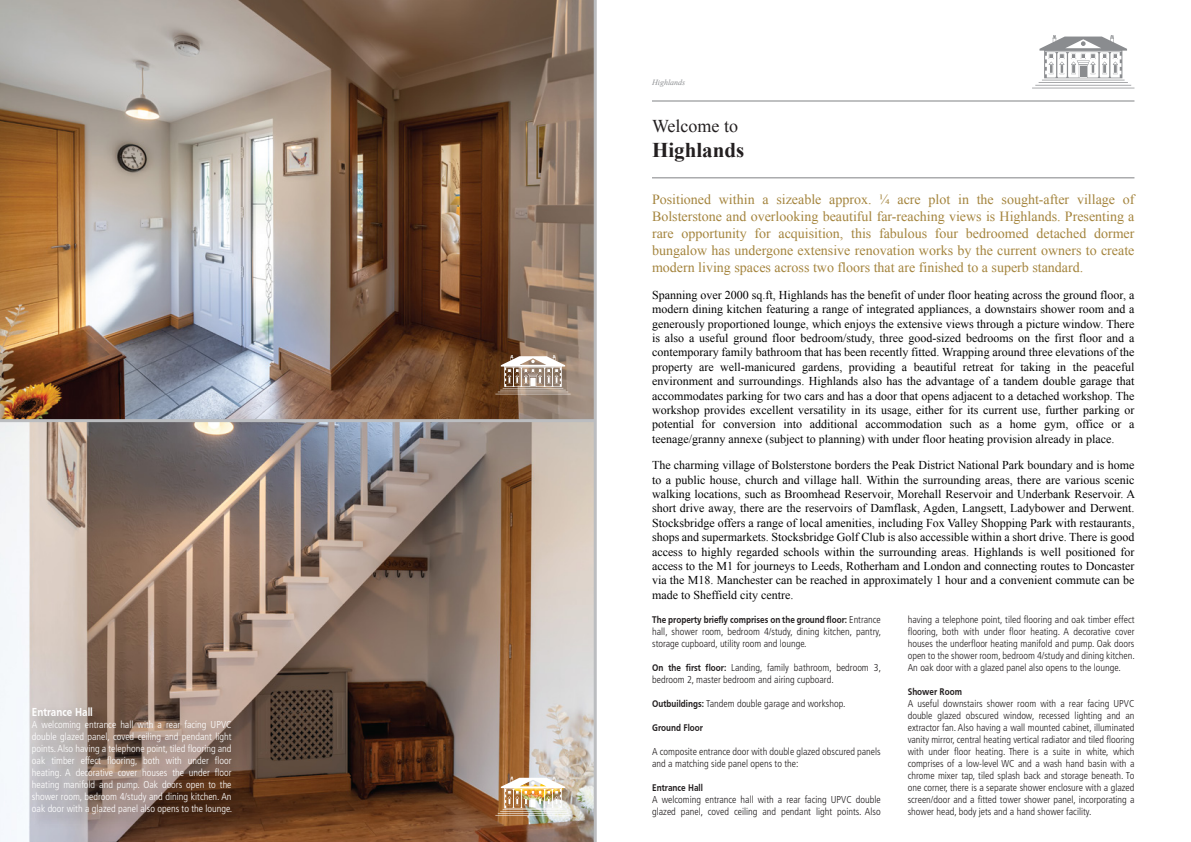
<style>
.page{position:relative;width:1191px;height:842px;background:#fff}
.page>*{position:absolute;margin:0;border:0;box-sizing:border-box;transform-origin:0 0}
.t1{font:700 21px "Times New Roman";color:#231f20}
.t2{font:18px "Times New Roman";color:#231f20}
.t3{font:14px/16.8px "Times New Roman";color:#a4843d;text-align:justify}
.t4{font:12px/14.4px "Times New Roman";color:#020202;text-align:justify}
.t5{font:700 12px "Frutiger Cnd";color:#fff}
.t6{font:300 condensed 10px/12px "Frutiger LT Std";color:#231f20}
.t7{font:300 condensed 10px/12px "Frutiger LT Std";color:#fff;text-align:justify}
.t8{font:700 10px "Frutiger Cnd";color:#231f20}
.t9{font:italic 8px "Times New Roman";color:#8a8c8f}
.s1{font-family:"Frutiger LT Std";font-weight:300;font-stretch:condensed}
.s2{font-family:"Frutiger Cnd";font-weight:700;font-stretch:normal}
</style>
<div class="page">
<img style="left:0;top:0;width:594px;height:842px">
<svg style="left:1032px;top:35px;width:102px;height:53px"></svg>
<hr style="left:652px;top:101px;width:482px;height:1px;background:#808285">
<hr style="left:652px;top:178px;width:482px;height:1px;background:#808285">
<hr style="left:594px;top:0;width:3px;height:842px;background:#bbbdc0">
<img style="left:22px;top:697px;width:233px;height:139px">
<svg style="left:495px;top:355px;width:75px;height:39px"></svg>
<img style="left:495px;top:777px;width:75px;height:39px">
<hr style="left:0;top:419px;width:595px;height:3px;background:#bbbdc0">
<p class="t5" style="left:32px;top:705px;width:62px">Entrance Hall</p>
<p class="t7" style="left:32px;top:719px;width:202px">A welcoming entrance hall with a rear facing UPVC double glazed panel, coved ceiling and pendant light points. Also having a telephone point, tiled flooring and oak timber effect flooring, both with under floor heating. A decorative cover houses the under floor heating manifold and pump. Oak doors open to the shower room, bedroom 4/study and dining kitchen. An oak door with a glazed panel also opens to the lounge.</p>
<p class="t9" style="left:652px;top:77px;width:35px">Highlands</p>
<h2 class="t2" style="left:652px;top:113px;width:88px">Welcome to</h2>
<h1 class="t1" style="left:652px;top:135px;width:94px">Highlands</h1>
<p class="t3" style="left:652px;top:191px;width:484px">Positioned within a sizeable approx. ¼ acre plot in the sought-after village of Bolsterstone and overlooking beautiful far-reaching views is Highlands. Presenting a rare opportunity for acquisition, this fabulous four bedroomed detached dormer bungalow has undergone extensive renovation works by the current owners to create modern living spaces across two floors that are finished to a superb standard.</p>
<p class="t4" style="left:652px;top:287px;width:484px">Spanning over 2000 sq.ft, Highlands has the benefit of under floor heating across the ground floor, a modern dining kitchen featuring a range of integrated appliances, a downstairs shower room and a generously proportioned lounge, which enjoys the extensive views through a picture window. There is also a useful ground floor bedroom/study, three good-sized bedrooms on the first floor and a contemporary family bathroom that has been recently fitted. Wrapping around three elevations of the property are well-manicured gardens, providing a beautiful retreat for taking in the peaceful environment and surroundings. Highlands also has the advantage of a tandem double garage that accommodates parking for two cars and has a door that opens adjacent to a detached workshop. The workshop provides excellent versatility in its usage, either for its current use, further parking or potential for conversion into additional accommodation such as a home gym, office or a teenage/granny annexe (subject to planning) with under floor heating provision already in place.</p>
<p class="t4" style="left:652px;top:458px;width:484px">The charming village of Bolsterstone borders the Peak District National Park boundary and is home to a public house, church and village hall. Within the surrounding areas, there are various scenic walking locations, such as Broomhead Reservoir, Morehall Reservoir and Underbank Reservoir. A short drive away, there are the reservoirs of Damflask, Agden, Langsett, Ladybower and Derwent.<br>Stocksbridge offers a range of local amenities, including Fox Valley Shopping Park with restaurants, shops and supermarkets. Stocksbridge Golf Club is also accessible within a short drive. There is good access to highly regarded schools within the surrounding areas. Highlands is well positioned for access to the M1 for journeys to Leeds, Rotherham and London and connecting routes to Doncaster via the M18. Manchester can be reached in approximately 1 hour and a convenient commute can be made to Sheffield city centre.</p>
<p class="t8" style="left:652px;top:614px;width:230px">The property briefly comprises on the ground floor: <span class="s1">Entrance</span></p>
<p class="t6" style="left:652px;top:626px;width:230px">hall, shower room, bedroom 4/study, dining kitchen, pantry, storage cupboard, utility room and lounge.</p>
<p class="t6" style="left:652px;top:662px;width:230px"><span class="s2">On the first floor:</span> Landing, family bathroom, bedroom 3, bedroom 2, master bedroom and airing cupboard.</p>
<p class="t6" style="left:652px;top:698px;width:195px"><span class="s2">Outbuildings:</span> Tandem double garage and workshop.</p>
<p class="t8" style="left:652px;top:722px;width:52px">Ground Floor</p>
<p class="t6" style="left:652px;top:746px;width:230px">A composite entrance door with double glazed obscured panels and a matching side panel opens to the:</p>
<p class="t8" style="left:652px;top:782px;width:52px">Entrance Hall</p>
<p class="t6" style="left:652px;top:794px;width:230px">A welcoming entrance hall with a rear facing UPVC double glazed panel, coved ceiling and pendant light points. Also</p>
<p class="t6" style="left:907px;top:613px;width:229px;text-align:justify">having a telephone point, tiled flooring and oak timber effect flooring, both with under floor heating. A decorative cover houses the underfloor heating manifold and pump. Oak doors open to the shower room, bedroom 4/study and dining kitchen.<br>An oak door with a glazed panel also opens to the lounge.</p>
<p class="t8" style="left:907px;top:685px;width:56px">Shower Room</p>
<p class="t6" style="left:907px;top:697px;width:228px;text-align:justify">A useful downstairs shower room with a rear facing UPVC double glazed obscured window, recessed lighting and an extractor fan. Also having a wall mounted cabinet, illuminated vanity mirror, central heating vertical radiator and tiled flooring with under floor heating. There is a suite in white, which comprises of a low-level WC and a wash hand basin with a chrome mixer tap, tiled splash back and storage beneath. To one corner, there is a separate shower enclosure with a glazed screen/door and a fitted tower shower panel, incorporating a shower head, body jets and a hand shower facility.</p>
</div>
